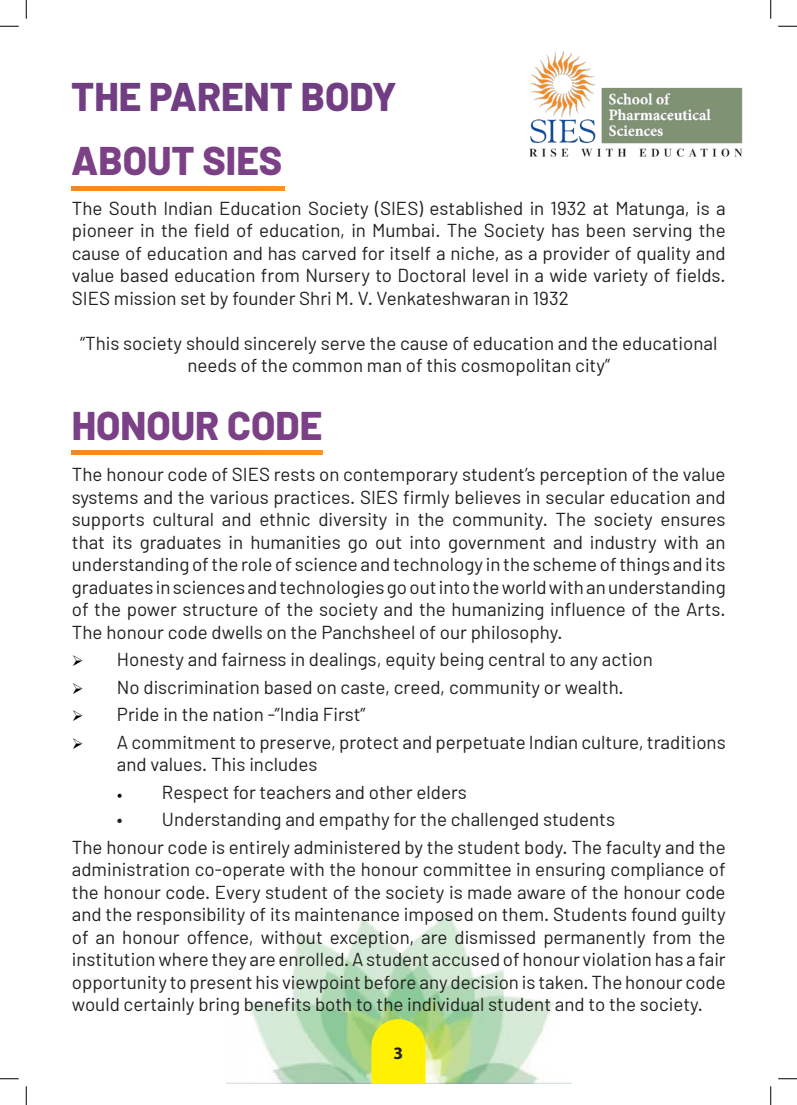
<style>
.page{position:relative;width:797px;height:1105px;background:#fff}
.page>*{position:absolute;margin:0;border:0;box-sizing:border-box;transform-origin:0 0}
.t1{font:800 40px "Barlow";color:#7b4086}
.t2{font:800 40px "Barlow";color:#723e83}
.t3{font:18.75px/22.5px "Barlow";color:#231f20;text-align:justify}
.t4{font:17.5px "Myriad Variable Concept";color:#231f20}
.s1{color:#000}
.s2{font-family:"Minion Pro";font-size:15px;color:#000}
</style>
<div class="page">
<img style="left:226px;top:913px;width:345px;height:170px">
<svg style="left:371px;top:1019px;width:54px;height:64px;background:#f5ed0c"></svg>
<hr style="left:71px;top:451px;width:252px;height:4px;background:#f68f20">
<hr style="left:71px;top:186px;width:213px;height:4px;background:#f68f21">
<img style="left:529px;top:51px;width:214px;height:106px">
<svg style="left:0;top:25px;width:19px;height:2px"></svg>
<svg style="left:778px;top:25px;width:19px;height:2px"></svg>
<svg style="left:0;top:1078px;width:19px;height:1px"></svg>
<svg style="left:778px;top:1078px;width:19px;height:1px"></svg>
<svg style="left:25px;top:0;width:2px;height:19px"></svg>
<svg style="left:25px;top:1086px;width:2px;height:19px"></svg>
<svg style="left:770px;top:0;width:1px;height:19px"></svg>
<svg style="left:770px;top:1086px;width:1px;height:19px"></svg>
<p class="t2" style="left:71px;top:66px;width:327px">THE PARENT BODY</p>
<p class="t1" style="left:71px;top:131px;width:213px">ABOUT SIES</p>
<p class="t3" style="left:72px;top:196px;width:655px">The South Indian Education Society (SIES) established in 1932 at Matunga, is a pioneer in the field of education, in Mumbai. The Society has been serving the cause of education and has carved for itself a niche, as a provider of quality and value based education from Nursery to Doctoral level in a wide variety of fields.<br>SIES mission set by founder Shri M. V. Venkateshwaran in 1932</p>
<p class="t3" style="left:80px;top:331px;width:639px;text-align:center">“This society should sincerely serve the cause of education and the educational needs of the common man of this cosmopolitan city”</p>
<p class="t1" style="left:72px;top:396px;width:252px">HONOUR CODE</p>
<p class="t3" style="left:72px;top:463px;width:655px">The honour code of SIES rests on contemporary student’s perception of the value systems and the various practices. SIES firmly believes in secular education and supports cultural and ethnic diversity in the community. The society ensures that its graduates in humanities go out into government and industry with an understanding of the role of science and technology in the scheme of things and its graduates in sciences and technologies go out into the world with an understanding of the power structure of the society and the humanizing influence of the Arts.<br>The honour code dwells on the Panchsheel of our philosophy.</p>
<p class="t3" style="left:72px;top:648px;width:582px"><span class="s1">➢</span> Honesty and fairness in dealings, equity being central to any action</p>
<p class="t3" style="left:72px;top:675px;width:553px"><span class="s1">➢</span> No discrimination based on caste, creed, community or wealth.</p>
<p class="t3" style="left:72px;top:703px;width:295px"><span class="s1">➢</span> Pride in the nation -”India First”</p>
<p class="t3" style="left:117px;top:730px;width:610px;text-indent:-45px"><span class="s1">➢</span> A commitment to preserve, protect and perpetuate Indian culture, traditions and values. This includes</p>
<p class="t3" style="left:117px;top:780px;width:351px"><span class="s2">•</span> Respect for teachers and other elders</p>
<p class="t3" style="left:117px;top:808px;width:499px">• Understanding and empathy for the challenged students</p>
<p class="t3" style="left:72px;top:835px;width:655px">The honour code is entirely administered by the student body. The faculty and the administration co-operate with the honour committee in ensuring compliance of the honour code. Every student of the society is made aware of the honour code and the responsibility of its maintenance imposed on them. Students found guilty of an honour offence, without exception, are dismissed permanently from the institution where they are enrolled. A student accused of honour violation has a fair opportunity to present his viewpoint before any decision is taken. The honour code would certainly bring benefits both to the individual student and to the society.</p>
<p class="t4" style="left:393px;top:1043px;width:11px">3</p>
<p class="t4" style="left:393px;top:1043px;width:11px">4</p>
</div>
